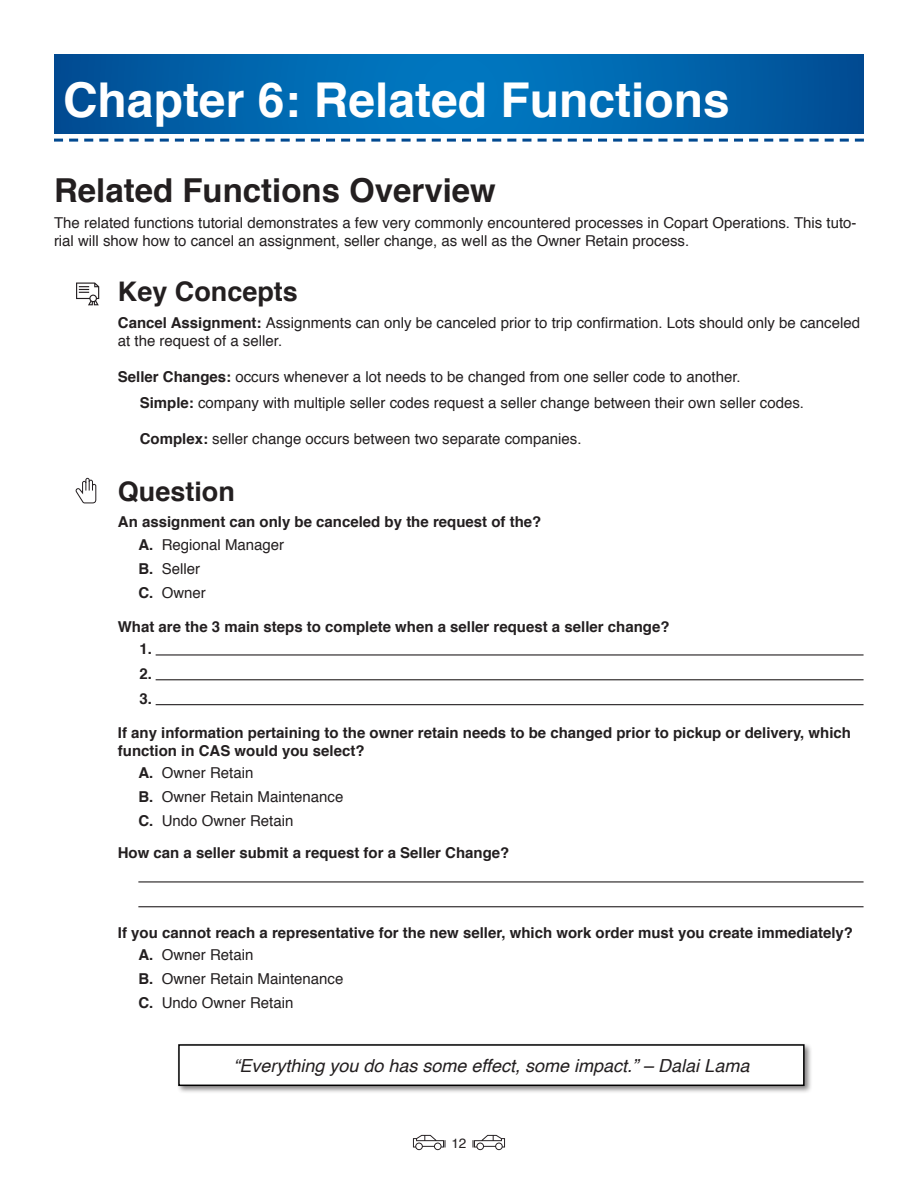
<style>
.page{position:relative;width:918px;height:1188px;background:#fff}
.page>*{position:absolute;margin:0;border:0;box-sizing:border-box;transform-origin:0 0}
.t1{font:700 48px "Helvetica";color:#fff}
.t2{font:700 33px "Helvetica";color:#231f20}
.t3{font:700 27px "Helvetica";color:#231f20}
.t4{font:italic 18px "Helvetica";color:#231f20}
.t5{font:15px/18px "Helvetica";color:#231f20}
.t6{font:700 15px/18px "Helvetica";color:#231f20}
.t7{font:13.5px "Helvetica";color:#231f20}
.s1{font-weight:700}
</style>
<div class="page">
<svg style="left:54px;top:54px;width:810px;height:80px;background:#0064ac"></svg>
<svg style="left:54px;top:139px;width:810px;height:3px"></svg>
<svg style="left:413px;top:1135px;width:32px;height:15px"></svg>
<svg style="left:473px;top:1135px;width:32px;height:15px"></svg>
<svg style="left:76px;top:283px;width:23px;height:22px"></svg>
<div style="left:176px;top:1042px;width:637px;height:52px;background:#231f20;opacity:.56"></div>
<div style="left:178px;top:1044px;width:627px;height:42px;background:#fff;border:2px solid #000"></div>
<svg style="left:76px;top:478px;width:20px;height:25px"></svg>
<p class="t1" style="left:63px;top:61px;width:668px">Chapter 6: Related Functions</p>
<p class="t2" style="left:54px;top:164px;width:443px">Related Functions Overview</p>
<p class="t5" style="left:54px;top:215px;width:804px">The related functions tutorial demonstrates a few very commonly encountered processes in Copart Operations. This tuto&shy;rial will show how to cancel an assignment, seller change, as well as the Owner Retain process.</p>
<p class="t3" style="left:118px;top:270px;width:182px">Key Concepts</p>
<p class="t5" style="left:118px;top:314px;width:744px"><span class="s1">Cancel Assignment:</span> Assignments can only be canceled prior to trip confirmation. Lots should only be canceled at the request of a seller.</p>
<p class="t5" style="left:118px;top:368px;width:624px"><span class="s1">Seller Changes:</span> occurs whenever a lot needs to be changed from one seller code to another.</p>
<p class="t5" style="left:140px;top:394px;width:666px"><span class="s1">Simple:</span> company with multiple seller codes request a seller change between their own seller codes.</p>
<p class="t5" style="left:140px;top:430px;width:443px"><span class="s1">Complex:</span> seller change occurs between two separate companies.</p>
<p class="t3" style="left:118px;top:470px;width:119px">Question</p>
<p class="t6" style="left:118px;top:513px;width:425px">An assignment can only be canceled by the request of the?</p>
<p class="t5" style="left:138px;top:536px;width:147px"><span class="s1">A.</span> Regional Manager</p>
<p class="t5" style="left:138px;top:560px;width:63px"><span class="s1">B.</span> Seller</p>
<p class="t5" style="left:138px;top:584px;width:69px"><span class="s1">C.</span> Owner</p>
<p class="t6" style="left:118px;top:617px;width:553px">What are the 3 main steps to complete when a seller request a seller change?</p>
<p class="t6" style="left:139px;top:640px;width:14px">1.</p>
<p class="t6" style="left:139px;top:665px;width:14px">2.</p>
<p class="t6" style="left:139px;top:690px;width:14px">3.</p>
<p class="t6" style="left:118px;top:724px;width:735px">If any information pertaining to the owner retain needs to be changed prior to pickup or delivery, which function in CAS would you select?</p>
<p class="t5" style="left:138px;top:764px;width:117px"><span class="s1">A.</span> Owner Retain</p>
<p class="t5" style="left:138px;top:788px;width:207px"><span class="s1">B.</span> Owner Retain Maintenance</p>
<p class="t5" style="left:138px;top:812px;width:157px"><span class="s1">C.</span> Undo Owner Retain</p>
<p class="t6" style="left:118px;top:844px;width:393px">How can a seller submit a request for a Seller Change?</p>
<p class="t6" style="left:118px;top:924px;width:737px">If you cannot reach a representative for the new seller, which work order must you create immediately?</p>
<p class="t5" style="left:138px;top:947px;width:117px"><span class="s1">A.</span> Owner Retain</p>
<p class="t5" style="left:138px;top:971px;width:207px"><span class="s1">B.</span> Owner Retain Maintenance</p>
<p class="t5" style="left:138px;top:995px;width:157px"><span class="s1">C.</span> Undo Owner Retain</p>
<p class="t4" style="left:233px;top:1051px;width:517px">“Everything you do has some effect, some impact.” – Dalai Lama</p>
<p class="t7" style="left:451px;top:1132px;width:17px">12</p>
</div>
